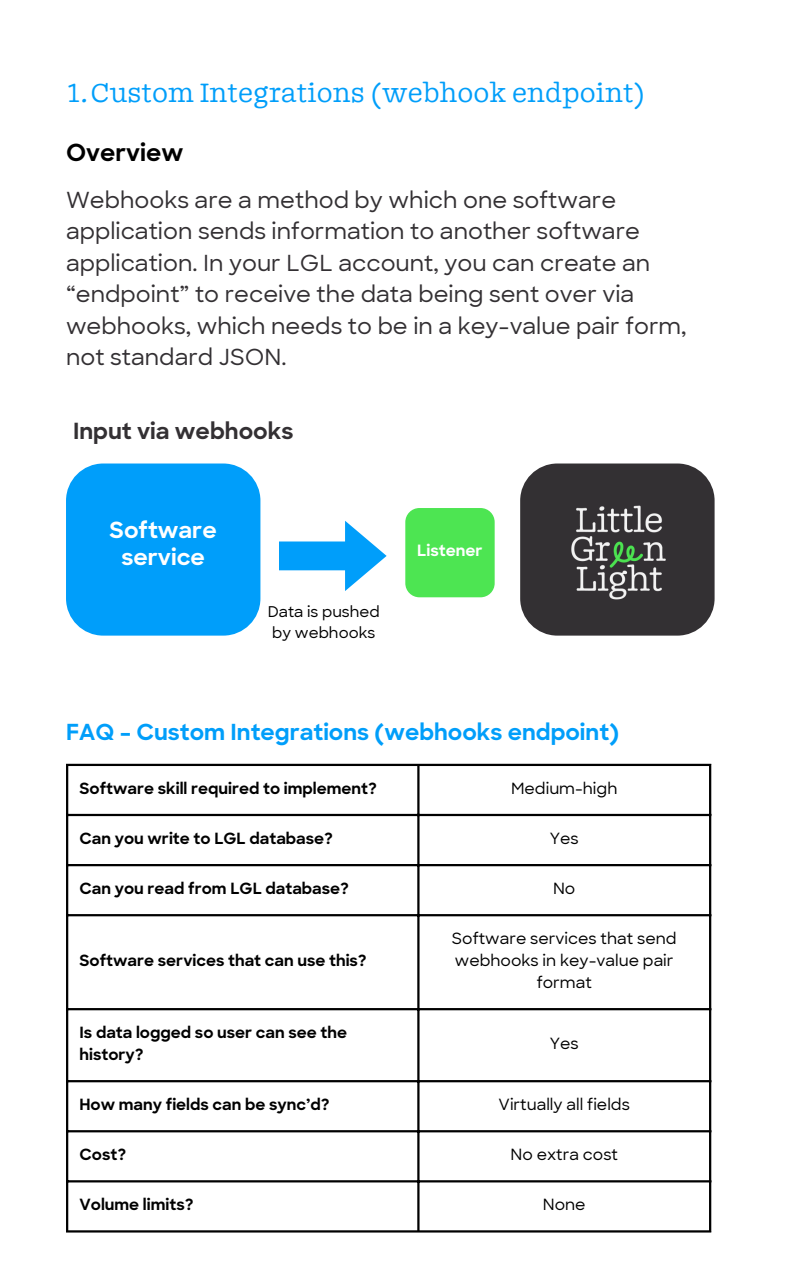
<style>
.page{position:relative;width:794px;height:1266px;background:#fff}
.page>*{position:absolute;margin:0;border:0;box-sizing:border-box;transform-origin:0 0}
.t1{font:300 25.5px "Doyle";color:#009efa}
.t2{font:700 24px "Sharp Sans";color:#000}
.t3{font:700 22.65px "Sharp Sans";color:#333033}
.t4{font:700 22.65px/27px "Sharp Sans";color:#fff;text-align:center}
.t5{font:500 22.5px/31.5px "Sharp Sans";color:#333033}
.t6{font:700 22.5px "Sharp Sans";color:#009efa}
.t7{font:700 15.83px "Sharp Sans";color:#fff}
.t8{font:700 15.75px/21.9px "Sharp Sans";color:#000}
.t9{font:500 15.75px/21.9px "Sharp Sans";color:#000;text-align:center}
.t10{font:500 15.08px/20.9px "Sharp Sans";color:#000;text-align:center}
</style>
<div class="page">
<hr style="left:66px;top:766px;width:2px;height:464px;background:#000">
<hr style="left:417px;top:766px;width:2px;height:464px;background:#000">
<hr style="left:708px;top:766px;width:3px;height:464px;background:#000">
<hr style="left:66px;top:764px;width:645px;height:2px;background:#000">
<hr style="left:66px;top:814px;width:645px;height:2px;background:#000">
<hr style="left:66px;top:864px;width:645px;height:2px;background:#000">
<hr style="left:66px;top:914px;width:645px;height:2px;background:#000">
<hr style="left:66px;top:1008px;width:645px;height:2px;background:#000">
<hr style="left:66px;top:1080px;width:645px;height:2px;background:#000">
<hr style="left:66px;top:1130px;width:645px;height:2px;background:#000">
<hr style="left:66px;top:1180px;width:645px;height:2px;background:#000">
<hr style="left:66px;top:1230px;width:645px;height:2px;background:#000">
<div style="left:66px;top:463px;width:194px;height:172px;background:#009efa;border-radius:37px"></div>
<svg style="left:279px;top:521px;width:107px;height:70px"></svg>
<div style="left:405px;top:508px;width:89px;height:89px;background:#4de552;border-radius:14px"></div>
<div style="left:520px;top:463px;width:194px;height:172px;background:#333033;border-radius:37px"></div>
<img style="left:571px;top:505px;width:95px;height:95px">
<p class="t1" style="left:68px;top:75px;width:578px">1.Custom Integrations (webhook endpoint)</p>
<p class="t2" style="left:66px;top:143px;width:119px">Overview</p>
<p class="t5" style="left:66px;top:186px;width:621px">Webhooks are a method by which one software application sends information to another software application. In your LGL account, you can create an “endpoint” to receive the data being sent over via webhooks, which needs to be in a key-value pair form, not standard JSON.</p>
<p class="t3" style="left:73px;top:422px;width:222px">Input via webhooks</p>
<p class="t4" style="left:110px;top:519px;width:109px">Software service</p>
<p class="t10" style="left:267px;top:602px;width:113px">Data is pushed by webhooks</p>
<p class="t7" style="left:417px;top:544px;width:67px">Listener</p>
<p class="t6" style="left:66px;top:723px;width:554px">FAQ – Custom Integrations (webhooks endpoint)</p>
<p class="t8" style="left:79px;top:778px;width:299px">Software skill required to implement?</p>
<p class="t9" style="left:511px;top:778px;width:108px">Medium-high</p>
<p class="t8" style="left:79px;top:829px;width:255px">Can you write to LGL database?</p>
<p class="t9" style="left:549px;top:829px;width:30px">Yes</p>
<p class="t8" style="left:79px;top:879px;width:271px">Can you read from LGL database?</p>
<p class="t9" style="left:553px;top:879px;width:24px">No</p>
<p class="t8" style="left:79px;top:951px;width:288px">Software services that can use this?</p>
<p class="t8" style="left:79px;top:1023px;width:269px">Is data logged so user can see the history?</p>
<p class="t9" style="left:451px;top:929px;width:226px">Software services that send webhooks in key-value pair format</p>
<p class="t9" style="left:549px;top:1034px;width:30px">Yes</p>
<p class="t8" style="left:79px;top:1095px;width:251px">How many fields can be sync’d?</p>
<p class="t9" style="left:498px;top:1095px;width:133px">Virtually all fields</p>
<p class="t8" style="left:79px;top:1145px;width:48px">Cost?</p>
<p class="t9" style="left:510px;top:1145px;width:109px">No extra cost</p>
<p class="t8" style="left:79px;top:1195px;width:115px">Volume limits?</p>
<p class="t9" style="left:542px;top:1195px;width:44px">None</p>
</div>
